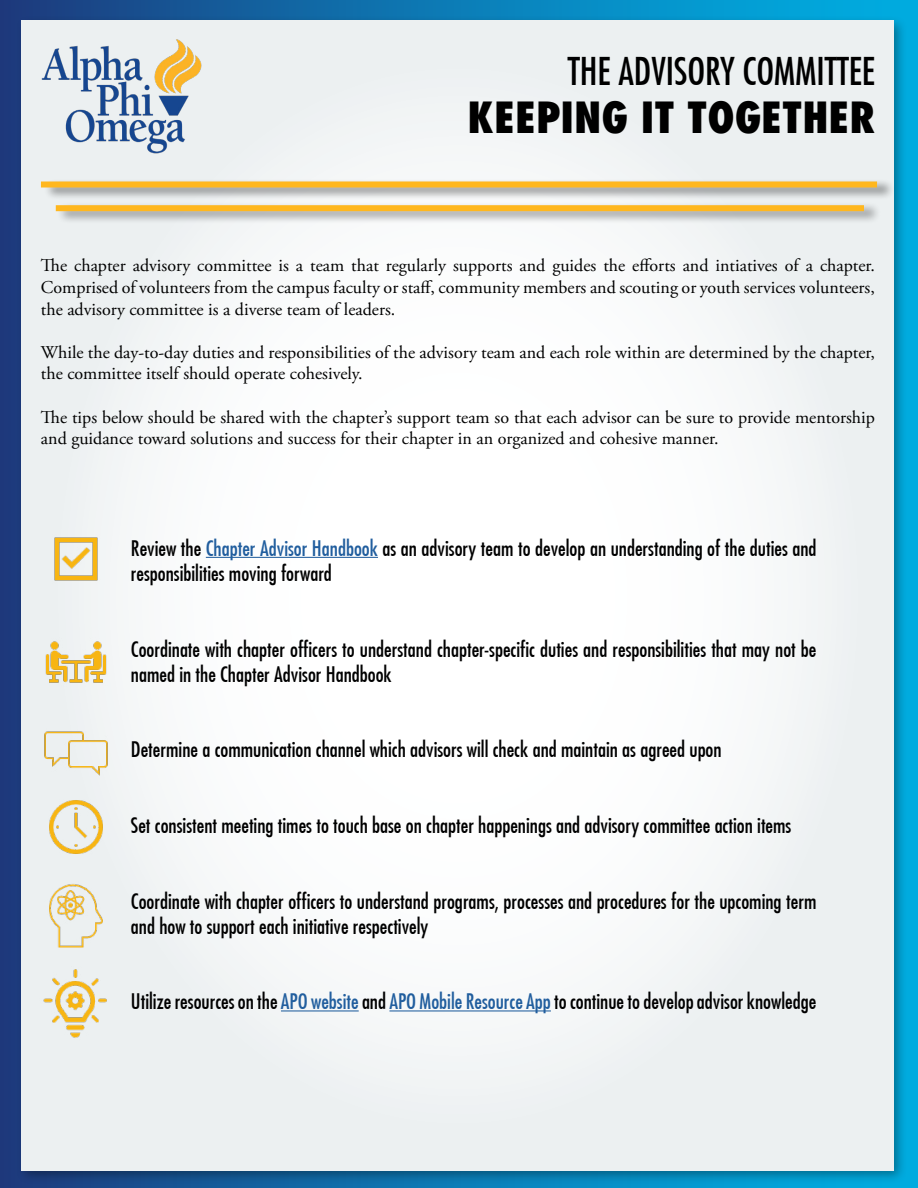
<style>
.page{position:relative;width:918px;height:1188px;background:#fff}
.page>*{position:absolute;margin:0;border:0;box-sizing:border-box;transform-origin:0 0}
.t1{font:800 condensed 42px "Futura";color:#000}
.t2{font:500 condensed 37.5px "Futura";color:#000}
.t3{font:500 condensed 21px/25.2px "Futura";color:#000}
.t4{font:18px/21.6px "Adobe Garamond Pro";color:#000}
.s1{color:#215e9e}
</style>
<div class="page">
<div style="left:0;top:0;width:918px;height:1188px;background:linear-gradient(to right,#1c3e80,#00b5e7)"></div>
<div style="left:16px;top:15px;width:892px;height:1170px;background:#000;opacity:.35"></div>
<div style="left:22px;top:21px;width:871px;height:1149px;background:#f5f7f7"></div>
<div style="left:57px;top:202px;width:824px;height:22px;background:#000;opacity:.43"></div>
<div style="left:56px;top:205px;width:808px;height:6px;background:#ffb71e"></div>
<div style="left:44px;top:178px;width:852px;height:22px;background:#000;opacity:.5"></div>
<div style="left:41px;top:182px;width:836px;height:6px;background:#ffb71e"></div>
<hr style="left:206px;top:557px;width:172px;height:1px;background:#215e9e">
<hr style="left:281px;top:1010px;width:78px;height:1px;background:#215e9e">
<hr style="left:389px;top:1010px;width:162px;height:1px;background:#215e9e">
<img style="left:41px;top:39px;width:161px;height:115px">
<img style="left:54px;top:537px;width:44px;height:44px">
<img style="left:45px;top:639px;width:62px;height:45px">
<img style="left:43px;top:969px;width:64px;height:71px">
<img style="left:49px;top:800px;width:54px;height:54px">
<img style="left:44px;top:731px;width:64px;height:45px">
<img style="left:47px;top:883px;width:56px;height:65px">
<h2 class="t2" style="left:568px;top:49px;width:309px">THE ADVISORY COMMITTEE</h2>
<h1 class="t1" style="left:468px;top:91px;width:409px">KEEPING IT TOGETHER</h1>
<p class="t4" style="left:41px;top:256px;width:835px;text-align:justify">The chapter advisory committee is a team that regularly supports and guides the efforts and intiatives of a chapter.<br>Comprised of volunteers from the campus faculty or staff, community members and scouting or youth services volunteers, the advisory committee is a diverse team of leaders.</p>
<p class="t4" style="left:41px;top:342px;width:836px">While the day-to-day duties and responsibilities of the advisory team and each role within are determined by the chapter, the committee itself should operate cohesively.</p>
<p class="t4" style="left:41px;top:407px;width:835px">The tips below should be shared with the chapter’s support team so that each advisor can be sure to provide mentorship and guidance toward solutions and success for their chapter in an organized and cohesive manner.</p>
<p class="t3" style="left:131px;top:535px;width:687px">Review the <span class="s1">Chapter Advisor Handbook</span> as an advisory team to develop an understanding of the duties and responsibilities moving forward</p>
<p class="t3" style="left:131px;top:636px;width:687px">Coordinate with chapter officers to understand chapter-specific duties and responsibilities that may not be named in the Chapter Advisor Handbook</p>
<p class="t3" style="left:131px;top:737px;width:592px">Determine a communication channel which advisors will check and maintain as agreed upon</p>
<p class="t3" style="left:131px;top:812px;width:662px">Set consistent meeting times to touch base on chapter happenings and advisory committee action items</p>
<p class="t3" style="left:131px;top:888px;width:687px">Coordinate with chapter officers to understand programs, processes and procedures for the upcoming term and how to support each initiative respectively</p>
<p class="t3" style="left:131px;top:989px;width:687px">Utilize resources on the <span class="s1">APO website</span> and <span class="s1">APO Mobile Resource App</span> to continue to develop advisor knowledge</p>
</div>
